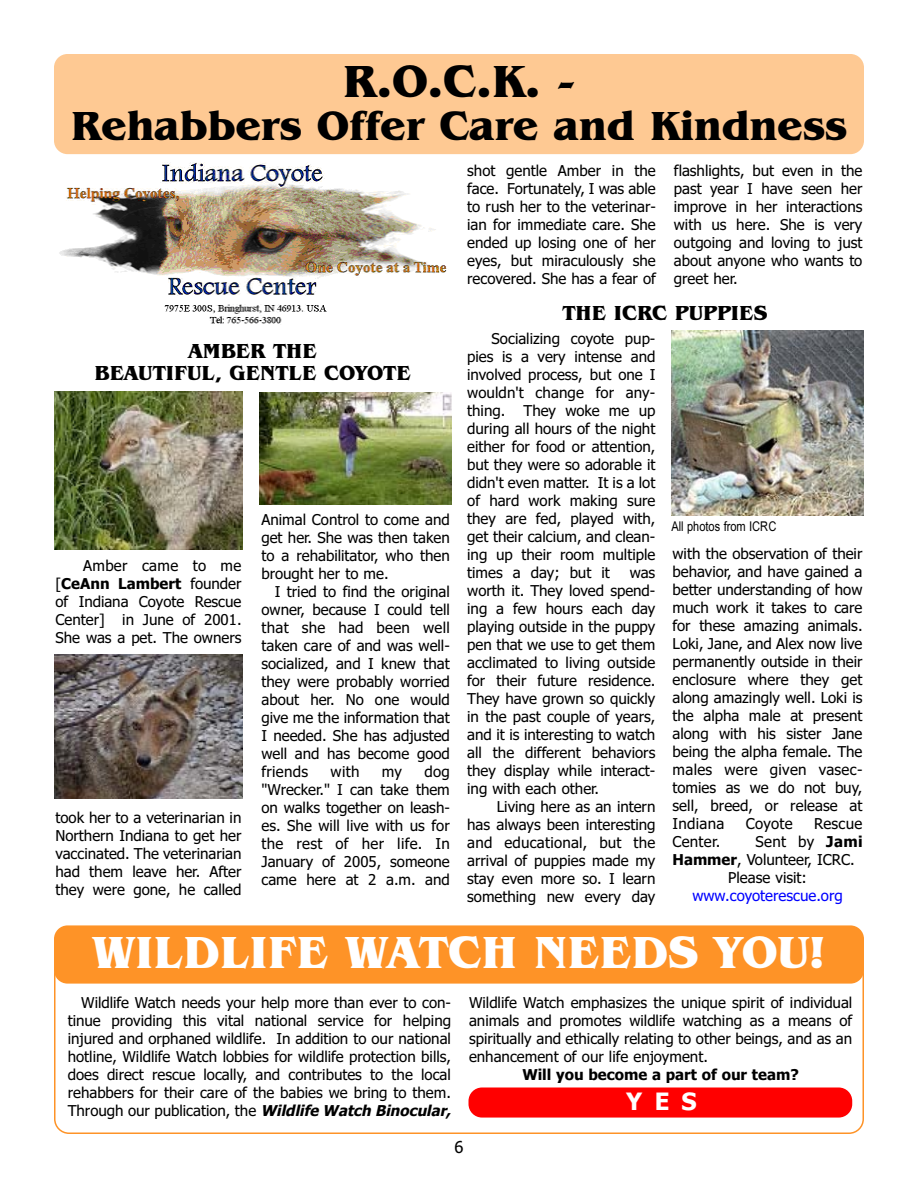
<style>
.page{position:relative;width:918px;height:1188px;background:#fff}
.page>*{position:absolute;margin:0;border:0;box-sizing:border-box;transform-origin:0 0}
.t1{font:46.5px "TT4 BCFO00";color:#fff}
.t2{font:46.5px "TT4 BCFO00";color:#000}
.t3{font:42px "TT4 BCFO00";color:#000}
.t4{font:24px "TT4 BFBO00";color:#fff}
.t5{font:21px/22.5px "TT4 BCFO00";color:#000;text-align:center}
.t6{font:16.5px "TT4 BDDO00";color:#000}
.t7{font:15px/18px "TT4 BDDO00";color:#000;text-align:justify}
.t8{font:15px "TT4 BFBO00";color:#000}
.t9{font:15px "TT4 BDDO00";color:#00f}
.t10{font:15px "TT4 BDDO00";letter-spacing:.02em;color:#000}
.t11{font:13.5px "TT4 BCBO00";color:#000}
.s1{font-family:"TT4 BDDO00"}
.s2{font-family:"TT4 BFBO00"}
.s3{font-family:"TT4 BFBO00";font-style:italic}
</style>
<div class="page">
<svg style="left:54px;top:974px;width:810px;height:160px"></svg>
<div style="left:54px;top:54px;width:810px;height:100px;background:#fec993;border-radius:14px"></div>
<div style="left:54px;top:925px;width:810px;height:59px;background:#fe9327;border-radius:14px"></div>
<img style="left:59px;top:162px;width:390px;height:162px">
<img style="left:54px;top:392px;width:189px;height:157px">
<img style="left:54px;top:655px;width:189px;height:143px">
<img style="left:260px;top:393px;width:191px;height:111px">
<img style="left:671px;top:330px;width:193px;height:185px">
<div style="left:469px;top:1088px;width:383px;height:30px;background:#f00;border-radius:14px"></div>
<h1 class="t2" style="left:343px;top:64px;width:234px">R.O.C.K. -</h1>
<h2 class="t3" style="left:71px;top:111px;width:778px">Rehabbers Offer Care and Kindness</h2>
<p class="t7" style="left:467px;top:163px;width:190px">shot gentle Amber in the face. Fortunately, I was able to rush her to the veterinar&shy;ian for immediate care. She ended up losing one of her eyes, but miraculously she recovered. She has a fear of</p>
<p class="t7" style="left:674px;top:163px;width:190px">flashlights, but even in the past year I have seen her improve in her interactions with us here. She is very outgoing and loving to just about anyone who wants to greet her.</p>
<h3 class="t5" style="left:95px;top:342px;width:318px">AMBER THE<br>BEAUTIFUL, GENTLE COYOTE</h3>
<p class="t10" style="left:83px;top:559px;width:160px">Amber came to me</p>
<p class="t8" style="left:56px;top:577px;width:188px"><span class="s1">[</span>CeAnn Lambert <span class="s1">founder</span></p>
<p class="t7" style="left:55px;top:593px;width:188px">of Indiana Coyote Rescue Center] in June of 2001.<br>She was a pet. The owners</p>
<p class="t7" style="left:55px;top:809px;width:188px">took her to a veterinarian in Northern Indiana to get her vaccinated. The veterinarian had them leave her. After they were gone, he called</p>
<p class="t7" style="left:261px;top:512px;width:190px">Animal Control to come and get her. She was then taken to a rehabilitator, who then brought her to me.</p>
<p class="t7" style="left:261px;top:584px;width:190px;text-indent:14px">I tried to find the original owner, because I could tell that she had been well taken care of and was well&shy;socialized, and I knew that they were probably worried about her. No one would give me the information that I needed. She has adjusted well and has become good friends</p>
<p class="t7" style="left:261px;top:764px;width:190px;text-indent:163px">dog "Wrecker." I can take them on walks together on leash&shy;es. She will live with us for the rest of her life. In January of 2005, someone came here at 2 a.m. and</p>
<p class="t7" style="left:331px;top:764px;width:30px">with</p>
<p class="t7" style="left:382px;top:764px;width:22px">my</p>
<h3 class="t5" style="left:562px;top:304px;width:206px">THE ICRC PUPPIES</h3>
<p class="t7" style="left:467px;top:331px;width:190px;text-indent:24px">Socializing coyote pup&shy;pies is a very intense and involved process, but one I wouldn't change for any&shy;thing. They woke me up during all hours of the night either for food or attention, but they were so adorable it didn't even matter. It is a lot of hard work making sure they are fed, played with, get their calcium, and clean&shy;ing up their room multiple times a day; but it</p>
<p class="t7" style="left:467px;top:565px;width:190px;text-indent:163px">was worth it. They loved spend&shy;ing a few hours each day playing outside in the puppy pen that we use to get them acclimated to living outside for their future residence.<br>They have grown so quickly in the past couple of years, and it is interesting to watch all the different behaviors they display while interact&shy;ing with each other.</p>
<p class="t7" style="left:467px;top:799px;width:190px;text-indent:30px">Living here as an intern has always been interesting and educational, but the arrival of puppies made my stay even more so. I learn something new every day</p>
<p class="t11" style="left:671px;top:521px;width:106px">All photos from ICRC</p>
<p class="t7" style="left:673px;top:546px;width:191px">with the observation of their behavior, and have gained a better understanding of how much work it takes to care for these amazing animals.<br>Loki, Jane, and Alex now live permanently outside in their enclosure where they get along amazingly well. Loki is the alpha male at present along with his sister Jane being the alpha female. The males were given vasec&shy;tomies as we do not buy, sell, breed, or release at Indiana</p>
<p class="t7" style="left:746px;top:816px;width:48px">Coyote</p>
<p class="t7" style="left:814px;top:816px;width:50px">Rescue</p>
<p class="t7" style="left:673px;top:834px;width:49px">Center.</p>
<p class="t7" style="left:756px;top:834px;width:108px">Sent by <span class="s2">Jami</span></p>
<p class="t7" style="left:673px;top:852px;width:184px"><span class="s2">Hammer</span>, Volunteer, ICRC.</p>
<p class="t7" style="left:728px;top:870px;width:80px">Please visit:</p>
<p class="t9" style="left:692px;top:890px;width:152px">www.coyoterescue.org</p>
<h1 class="t1" style="left:92px;top:935px;width:735px">WILDLIFE WATCH NEEDS YOU!</h1>
<p class="t7" style="left:68px;top:995px;width:385px;text-indent:14px">Wildlife Watch needs your help more than ever to con&shy;tinue providing this vital national service for helping injured and orphaned wildlife. In addition to our national hotline, Wildlife Watch lobbies for wildlife protection bills, does direct rescue locally, and contributes to the local rehabbers for their care of the babies we bring to them.<br>Through our publication, the <span class="s3">Wildlife Watch Binocular,</span></p>
<p class="t7" style="left:469px;top:995px;width:385px">Wildlife Watch emphasizes the unique spirit of individual animals and promotes wildlife watching as a means of spiritually and ethically relating to other beings, and as an enhancement of our life enjoyment.</p>
<p class="t8" style="left:522px;top:1069px;width:278px">Will you become a part of our team?</p>
<h3 class="t4" style="left:626px;top:1092px;width:72px">YES</h3>
<p class="t6" style="left:454px;top:1140px;width:11px">6</p>
</div>
